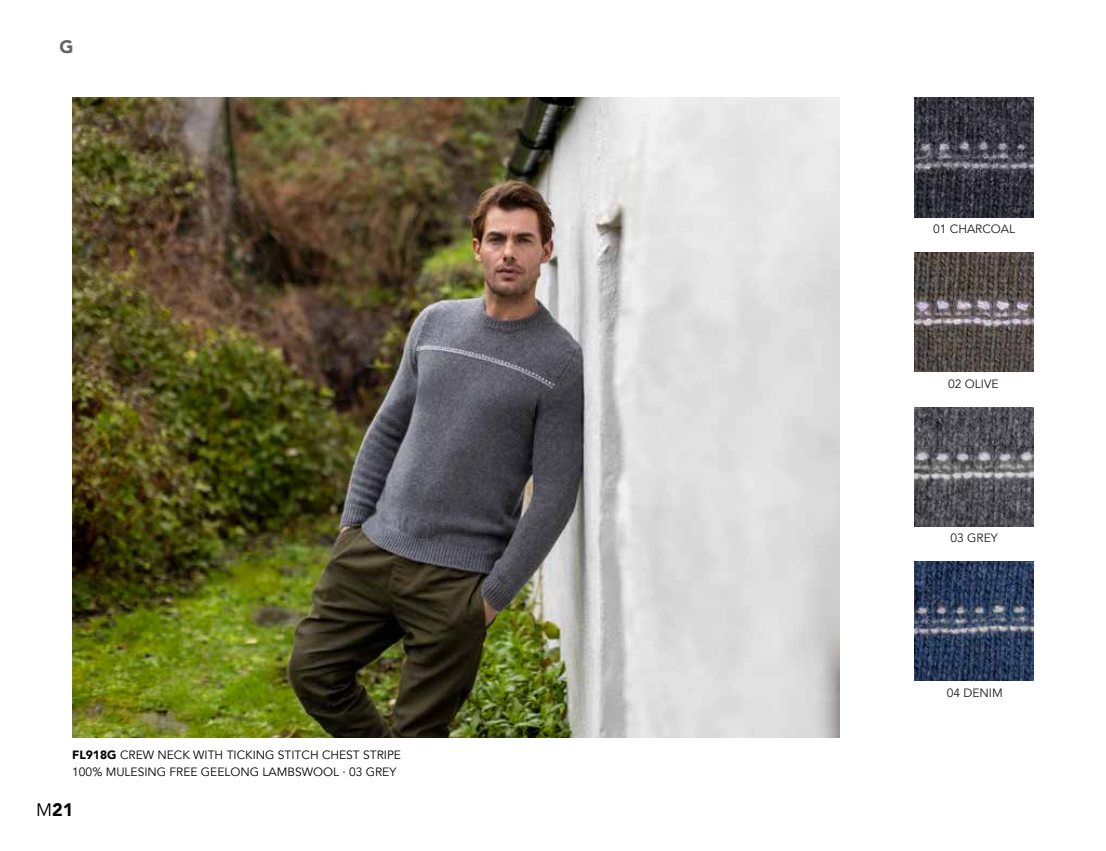
<style>
.page{position:relative;width:1106px;height:851px;background:#fff}
.page>*{position:absolute;margin:0;border:0;box-sizing:border-box;transform-origin:0 0}
.t1{font:900 18px "Avenir";color:#000}
.t2{font:900 18px "Avenir";color:#636466}
.t3{font:12px/16.2px "Avenir";color:#000}
.t4{font:12px "Avenir";color:#1a1a1a}
.s1{font-weight:900}
.s2{font-weight:400}
</style>
<div class="page">
<img style="left:72px;top:98px;width:767px;height:639px">
<img style="left:914px;top:407px;width:119px;height:119px">
<img style="left:914px;top:252px;width:119px;height:119px">
<img style="left:914px;top:561px;width:119px;height:119px">
<img style="left:914px;top:98px;width:119px;height:119px">
<h1 class="t2" style="left:59px;top:31px;width:16px">G</h1>
<p class="t3" style="left:72px;top:747px;width:330px"><span class="s1">FL918G</span> CREW NECK WITH TICKING STITCH CHEST STRIPE<br>100% MULESING FREE GEELONG LAMBSWOOL · 03 GREY</p>
<h1 class="t1" style="left:36px;top:794px;width:39px"><span class="s2">M</span>21</h1>
<p class="t4" style="left:933px;top:222px;width:83px">01 CHARCOAL</p>
<p class="t4" style="left:948px;top:376px;width:52px">02 OLIVE</p>
<p class="t4" style="left:950px;top:531px;width:49px">03 GREY</p>
<p class="t4" style="left:946px;top:685px;width:57px">04 DENIM</p>
</div>
